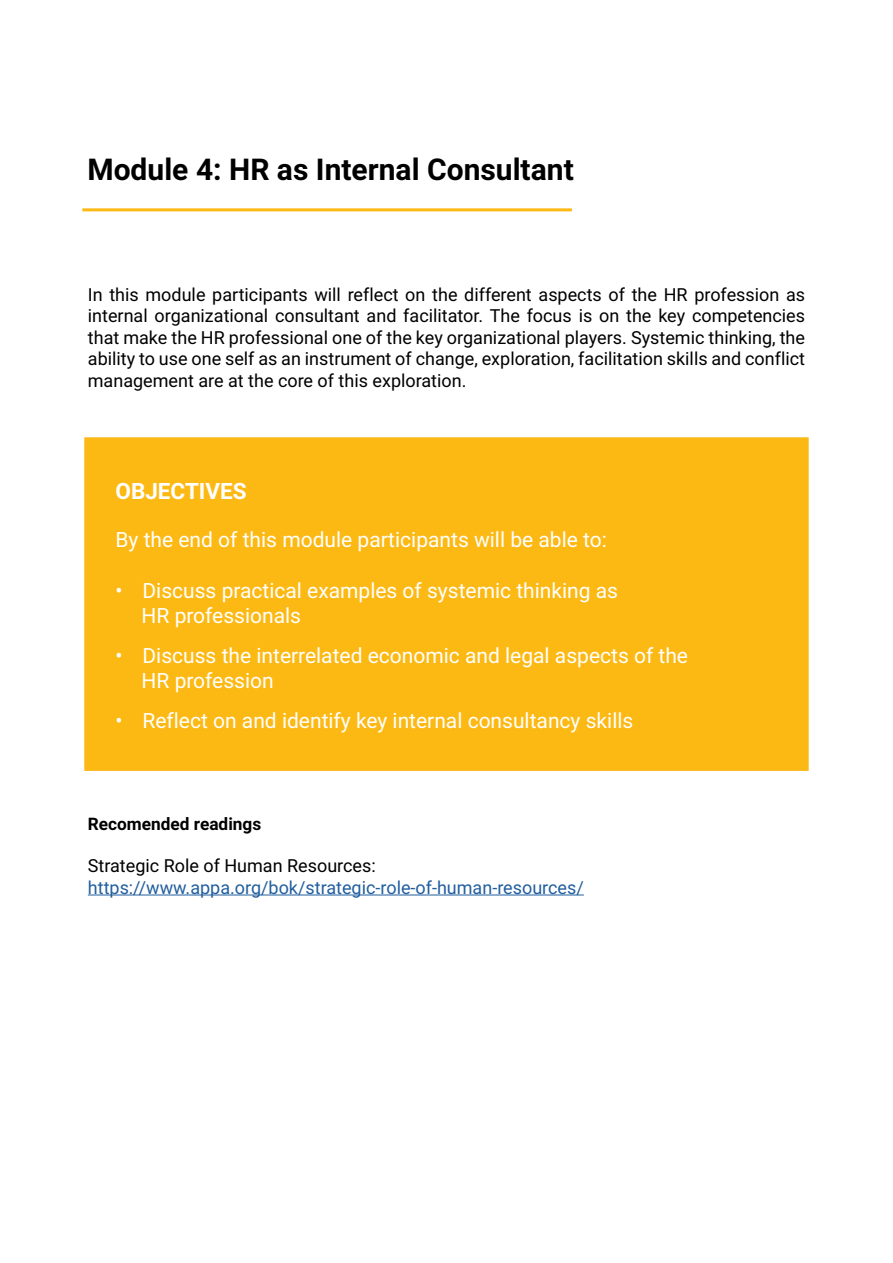
<style>
.page{position:relative;width:893px;height:1263px;background:#fff}
.page>*{position:absolute;margin:0;border:0;box-sizing:border-box;transform-origin:0 0}
.t1{font:700 30px "Roboto";color:#000}
.t2{font:700 22.5px "Roboto";color:#fff}
.t3{font:21px/25.2px "Roboto";color:#fff}
.t4{font:18px/21.6px "Roboto";color:#000;text-align:justify}
.t5{font:18px "Roboto";color:#215e9e}
.t6{font:700 17.25px "Roboto";color:#000}
</style>
<div class="page">
<hr style="left:88px;top:894px;width:496px;height:1px;background:#215e9e">
<div style="left:84px;top:437px;width:725px;height:334px;background:#fdb913;border:2px solid #fab816"></div>
<hr style="left:82px;top:208px;width:490px;height:3px;background:#fdb913">
<h1 class="t1" style="left:87px;top:148px;width:488px">Module 4: HR as Internal Consultant</h1>
<p class="t4" style="left:88px;top:283px;width:719px">In this module participants will reflect on the different aspects of the HR profession as internal organizational consultant and facilitator. The focus is on the key competencies that make the HR professional one of the key organizational players. Systemic thinking, the ability to use one self as an instrument of change, exploration, facilitation skills and conflict management are at the core of this exploration.</p>
<p class="t2" style="left:116px;top:475px;width:133px">OBJECTIVES</p>
<p class="t3" style="left:116px;top:526px;width:493px">By the end of this module participants will be able to:</p>
<p class="t3" style="left:142px;top:577px;width:478px;text-indent:-26px">• Discuss practical examples of systemic thinking as<br>HR professionals</p>
<p class="t3" style="left:142px;top:642px;width:548px;text-indent:-26px">• Discuss the interrelated economic and legal aspects of the<br>HR profession</p>
<p class="t3" style="left:116px;top:707px;width:519px">• Reflect on and identify key internal consultancy skills</p>
<p class="t6" style="left:88px;top:811px;width:175px">Recomended readings</p>
<p class="t4" style="left:88px;top:854px;width:289px">Strategic Role of Human Resources:</p>
<p class="t5" style="left:88px;top:875px;width:497px">https://www.appa.org/bok/strategic-role-of-human-resources/</p>
</div>
